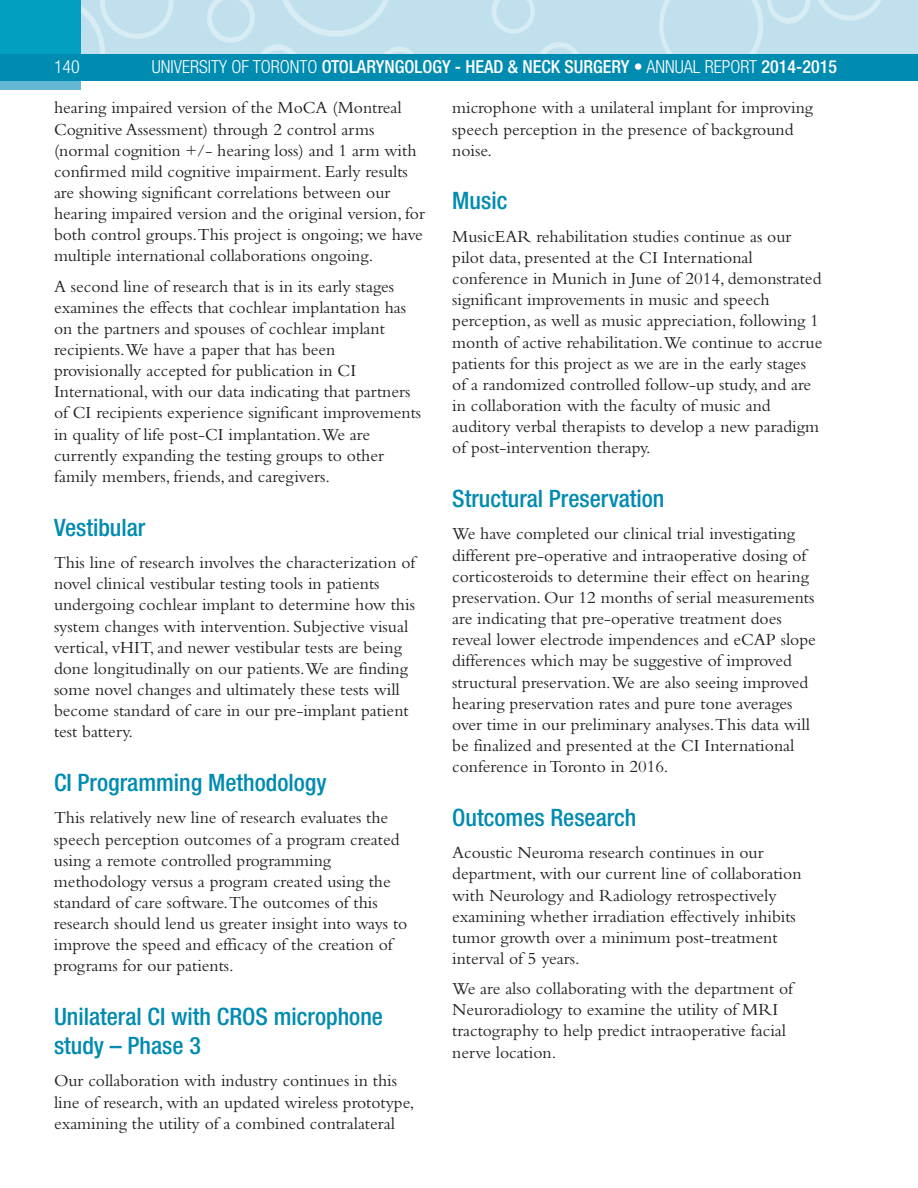
<style>
.page{position:relative;width:918px;height:1188px;background:#fff}
.page>*{position:absolute;margin:0;border:0;box-sizing:border-box;transform-origin:0 0}
.t1{font:500 condensed 24px/28.8px "Helvetica Neue LT Std";color:#008bb1}
.t2{font:500 condensed 18px "Helvetica Neue LT Std";color:#fff}
.t3{font:300 condensed 18px "Helvetica Neue LT Std";color:#fff}
.t4{font:17.7px/21.1px "Bembo";color:#231f20}
.s1{font-weight:300}
</style>
<div class="page">
<img style="left:81px;top:0;width:836px;height:54px">
<div style="left:0;top:0;width:81px;height:68px;background:#029fc0"></div>
<div style="left:0;top:67px;width:81px;height:23px;background:#63b8d3"></div>
<div style="left:0;top:54px;width:918px;height:27px;background:#008bb1"></div>
<hr style="left:917px;top:0;width:1px;height:54px;background:#bedfeb">
<p class="t3" style="left:54px;top:60px;width:27px">140</p>
<p class="t2" style="left:152px;top:60px;width:687px"><span class="s1">UNIVERSITY OF TORONTO</span> OTOLARYNGOLOGY - HEAD &amp; NECK SURGERY <span class="s1">• ANNUAL REPORT</span> 2014-2015</p>
<p class="t4" style="left:54px;top:99px;width:372px">hearing impaired version of the MoCA (Montreal Cognitive Assessment) through 2 control arms (normal cognition +/- hearing loss) and 1 arm with confirmed mild cognitive impairment. Early results are showing significant correlations between our hearing impaired version and the original version, for both control groups.This project is ongoing; we have multiple international collaborations ongoing.</p>
<p class="t4" style="left:54px;top:277px;width:369px">A second line of research that is in its early stages examines the effects that cochlear implantation has on the partners and spouses of cochlear implant recipients.We have a paper that has been provisionally accepted for publication in CI International, with our data indicating that partners of CI recipients experience significant improvements in quality of life post-CI implantation.We are currently expanding the testing groups to other family members, friends, and caregivers.</p>
<h1 class="t1" style="left:54px;top:515px;width:93px">Vestibular</h1>
<p class="t4" style="left:54px;top:554px;width:363px">This line of research involves the characterization of novel clinical vestibular testing tools in patients undergoing cochlear implant to determine how this system changes with intervention. Subjective visual vertical, vHIT, and newer vestibular tests are being done longitudinally on our patients.We are finding some novel changes and ultimately these tests will become standard of care in our pre-implant patient test battery.</p>
<h1 class="t1" style="left:54px;top:770px;width:274px">CI Programming Methodology</h1>
<p class="t4" style="left:54px;top:809px;width:355px">This relatively new line of research evaluates the speech perception outcomes of a program created using a remote controlled programming methodology versus a program created using the standard of care software.The outcomes of this research should lend us greater insight into ways to improve the speed and efficacy of the creation of programs for our patients.</p>
<h1 class="t1" style="left:54px;top:1004px;width:331px">Unilateral CI with CROS microphone study – Phase 3</h1>
<p class="t4" style="left:54px;top:1072px;width:362px">Our collaboration with industry continues in this line of research, with an updated wireless prototype, examining the utility of a combined contralateral</p>
<p class="t4" style="left:452px;top:99px;width:362px">microphone with a unilateral implant for improving speech perception in the presence of background noise.</p>
<h1 class="t1" style="left:452px;top:189px;width:57px">Music</h1>
<p class="t4" style="left:452px;top:228px;width:372px">MusicEAR rehabilitation studies continue as our pilot data, presented at the CI International conference in Munich in June of 2014, demonstrated significant improvements in music and speech perception, as well as music appreciation, following 1 month of active rehabilitation.We continue to accrue patients for this project as we are in the early stages of a randomized controlled follow-up study, and are in collaboration with the faculty of music and auditory verbal therapists to develop a new paradigm of post-intervention therapy.</p>
<h1 class="t1" style="left:452px;top:486px;width:214px">Structural Preservation</h1>
<p class="t4" style="left:452px;top:525px;width:365px">We have completed our clinical trial investigating different pre-operative and intraoperative dosing of corticosteroids to determine their effect on hearing preservation. Our 12 months of serial measurements are indicating that pre-operative treatment does reveal lower electrode impendences and eCAP slope differences which may be suggestive of improved structural preservation.We are also seeing improved hearing preservation rates and pure tone averages over time in our preliminary analyses.This data will be finalized and presented at the CI International conference inToronto in 2016.</p>
<h1 class="t1" style="left:452px;top:805px;width:186px">Outcomes Research</h1>
<p class="t4" style="left:452px;top:844px;width:351px">Acoustic Neuroma research continues in our department, with our current line of collaboration with Neurology and Radiology retrospectively examining whether irradiation effectively inhibits tumor growth over a minimum post-treatment interval of 5 years.</p>
<p class="t4" style="left:452px;top:980px;width:342px">We are also collaborating with the department of Neuroradiology to examine the utility of MRI tractography to help predict intraoperative facial nerve location.</p>
</div>
